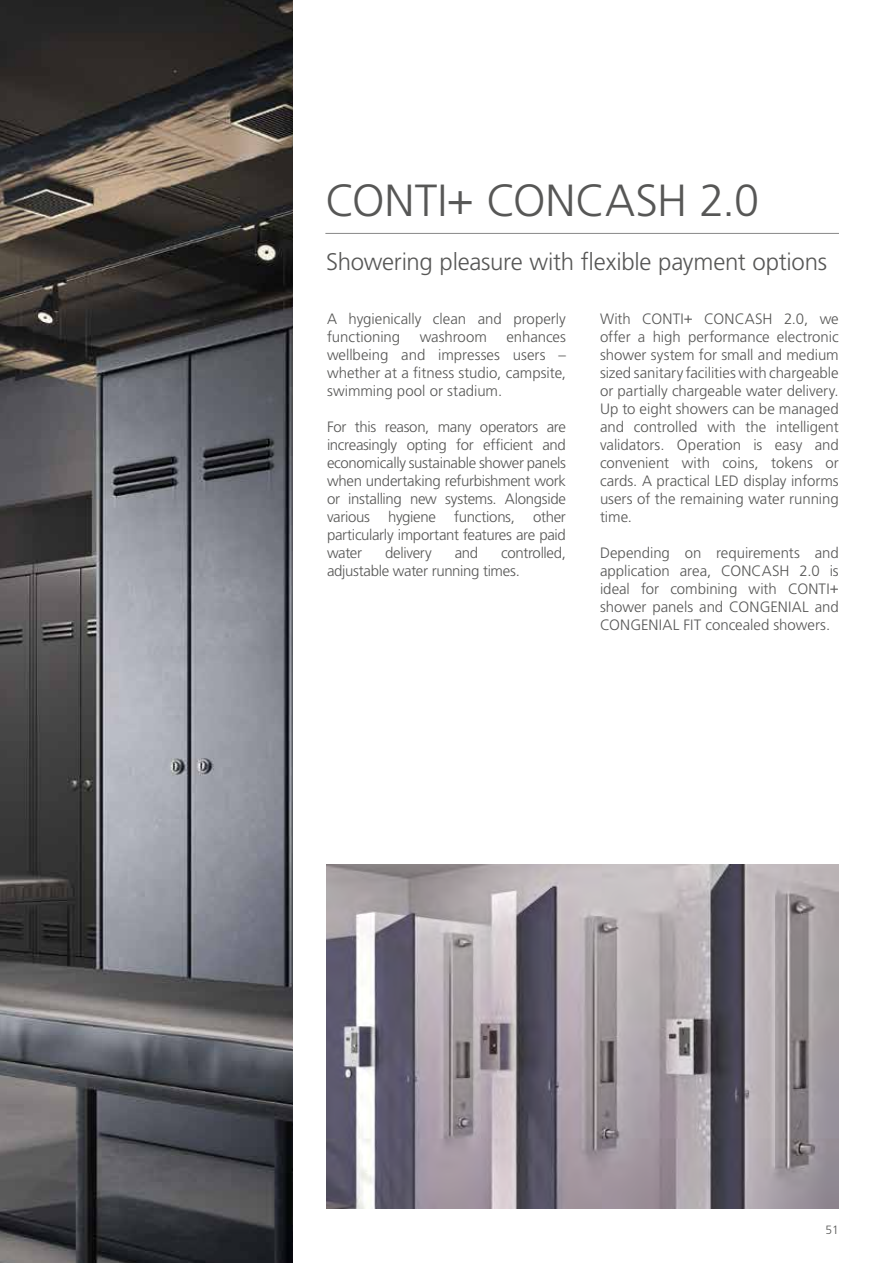
<style>
.page{position:relative;width:893px;height:1263px;background:#fff}
.page>*{position:absolute;margin:0;border:0;box-sizing:border-box;transform-origin:0 0}
.t1{font:300 45px "Frutiger LT Pro";color:#575756}
.t2{font:300 24px "Frutiger LT Pro";letter-spacing:-.01em;color:#575756}
.t3{font:300 15px/18px "Frutiger LT Pro";letter-spacing:-.005em;color:#575756;text-align:justify}
.t4{font:300 12px "Frutiger LT Pro";color:#575756}
</style>
<div class="page">
<img style="left:0;top:0;width:293px;height:1263px">
<img style="left:327px;top:864px;width:512px;height:345px">
<hr style="left:325px;top:233px;width:514px;height:1px;background:#878787">
<h1 class="t1" style="left:325px;top:174px;width:435px">CONTI+ CONCASH 2.0</h1>
<h2 class="t2" style="left:326px;top:248px;width:502px">Showering pleasure with flexible payment options</h2>
<p class="t3" style="left:327px;top:310px;width:240px">A hygienically clean and properly functioning</p>
<p class="t3" style="left:600px;top:310px;width:240px">With CONTI+ CONCASH 2.0, we offer a high performance electronic shower system for small and medium sized sanitary facilities with chargeable or partially chargeable water delivery.<br>Up to eight showers can be managed and controlled with the intelligent validators. Operation is easy and convenient with coins, tokens or cards. A practical LED display informs users of the remaining water running time.</p>
<p class="t3" style="left:600px;top:544px;width:240px">Depending on requirements and application area, CONCASH 2.0 is ideal for combining with CONTI+ shower panels and CONGENIAL and CONGENIAL FIT concealed showers.</p>
<p class="t3" style="left:327px;top:328px;width:240px;text-indent:179px">enhances wellbeing and impresses users – whether at a fitness studio, campsite, swimming pool or stadium.</p>
<p class="t3" style="left:327px;top:418px;width:240px">For this reason, many operators are increasingly opting for efficient and economically sustainable shower panels when undertaking refurbishment work or installing new systems. Alongside various hygiene functions, other particularly important features are paid water</p>
<p class="t3" style="left:420px;top:328px;width:69px">washroom</p>
<p class="t3" style="left:327px;top:544px;width:240px;text-indent:174px">controlled, adjustable water running times.</p>
<p class="t3" style="left:385px;top:544px;width:48px">delivery</p>
<p class="t3" style="left:455px;top:544px;width:25px">and</p>
<p class="t4" style="left:825px;top:1222px;width:15px">51</p>
</div>
